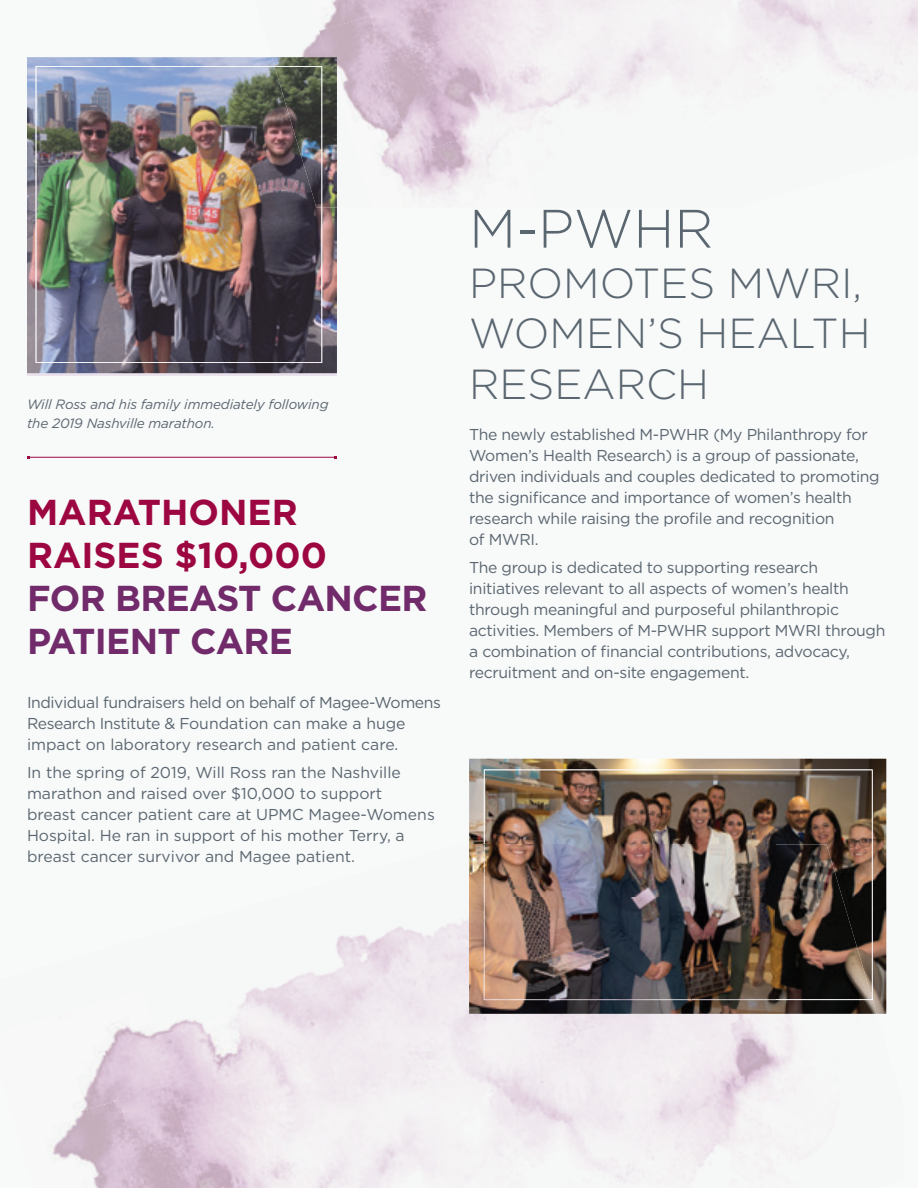
<style>
.page{position:relative;width:918px;height:1188px;background:#f8f9f9}
.page>*{position:absolute;margin:0;border:0;box-sizing:border-box;transform-origin:0 0}
.t1{font:300 54px "Gotham";color:#5a6670}
.t2{font:300 42px/50.4px "Gotham";color:#5a6670}
.t3{font:700 36px/43.2px "Gotham";letter-spacing:-.02em;color:#712a6a}
.t4{font:700 36px/43.2px "Gotham";color:#9d0741}
.t5{font:15.75px/21px "Gotham";letter-spacing:-.02em;color:#5a6670}
.t6{font:15.75px/21px "Gotham";color:#5a6670}
.t7{font:italic 13.5px/19.5px "Gotham";letter-spacing:-.01em;color:#5a6670}
</style>
<div class="page">
<img style="left:469px;top:759px;width:417px;height:255px">
<hr style="left:28px;top:457px;width:307px;height:1px;background:#9d0741">
<img style="left:27px;top:57px;width:310px;height:316px">
<img style="left:36px;top:66px;width:286px;height:297px">
<img style="left:484px;top:770px;width:389px;height:227px">
<img style="left:510px;top:845px;width:362px;height:152px">
<div style="left:625px;top:1014px;width:80px;height:170px;background:#f2eff2"></div>
<img style="left:537px;top:1106px;width:112px;height:78px">
<img style="left:662px;top:1014px;width:131px;height:125px">
<img style="left:493px;top:1014px;width:132px;height:123px">
<img style="left:201px;top:1102px;width:112px;height:86px">
<img style="left:653px;top:1014px;width:109px;height:30px">
<div style="left:325px;top:1009px;width:131px;height:126px;background:#f2eef1"></div>
<img style="left:52px;top:1100px;width:93px;height:88px">
<img style="left:485px;top:1014px;width:102px;height:27px">
<img style="left:156px;top:1022px;width:132px;height:111px">
<div style="left:428px;top:944px;width:41px;height:65px;background:#efe9ef"></div>
<img style="left:296px;top:944px;width:132px;height:95px">
<img style="left:52px;top:1031px;width:67px;height:100px">
<img style="left:234px;top:944px;width:77px;height:78px">
<img style="left:128px;top:1018px;width:80px;height:19px">
<img style="left:336px;top:919px;width:133px;height:25px">
<img style="left:105px;top:1018px;width:37px;height:13px">
<img style="left:469px;top:971px;width:306px;height:43px">
<img style="left:775px;top:1000px;width:102px;height:14px">
<img style="left:469px;top:845px;width:15px;height:127px">
<img style="left:689px;top:997px;width:184px;height:3px">
<img style="left:510px;top:999px;width:183px;height:1px">
<img style="left:484px;top:845px;width:26px;height:155px">
<img style="left:427px;top:154px;width:64px;height:42px">
<img style="left:372px;top:62px;width:55px;height:134px">
<div style="left:831px;top:0;width:87px;height:80px;background:#f3f0f2"></div>
<img style="left:255px;top:31px;width:117px;height:176px">
<img style="left:384px;top:62px;width:129px;height:92px">
<img style="left:476px;top:0;width:74px;height:78px">
<img style="left:531px;top:0;width:63px;height:17px">
<img style="left:365px;top:0;width:120px;height:62px">
<img style="left:319px;top:0;width:51px;height:31px">
<img style="left:272px;top:57px;width:65px;height:150px">
<img style="left:274px;top:66px;width:48px;height:141px">
<p class="t7" style="left:27px;top:394px;width:303px">Will Ross and his family immediately following the 2019 Nashville marathon.</p>
<h3 class="t4" style="left:27px;top:490px;width:301px">MARATHONER<br>RAISES $10,000</h3>
<h3 class="t3" style="left:27px;top:576px;width:402px">FOR BREAST CANCER<br>PATIENT CARE</h3>
<p class="t5" style="left:27px;top:692px;width:416px">Individual fundraisers held on behalf of Magee-Womens<br>Research Institute &amp; Foundation can make a huge impact on laboratory research and patient care.</p>
<p class="t6" style="left:27px;top:762px;width:409px">In the spring of 2019, Will Ross ran the Nashville marathon and raised over $10,000 to support breast cancer patient care at UPMC Magee-Womens Hospital. He ran in support of his mother Terry, a breast cancer survivor and Magee patient.</p>
<h1 class="t1" style="left:469px;top:199px;width:246px">M-PWHR</h1>
<h2 class="t2" style="left:469px;top:257px;width:403px">PROMOTES MWRI,<br>WOMEN’S HEALTH<br>RESEARCH</h2>
<p class="t5" style="left:469px;top:424px;width:412px">The newly established M-PWHR (My Philanthropy for Women’s Health Research) is a group of passionate, driven individuals and couples dedicated to promoting the significance and importance of women’s health research while raising the profile and recognition<br>of MWRI.</p>
<p class="t5" style="left:469px;top:556px;width:418px">The group is dedicated to supporting research initiatives relevant to all aspects of women’s health through meaningful and purposeful philanthropic activities. Members of M-PWHR support MWRI through a combination of financial contributions, advocacy, recruitment and on-site engagement.</p>
</div>
